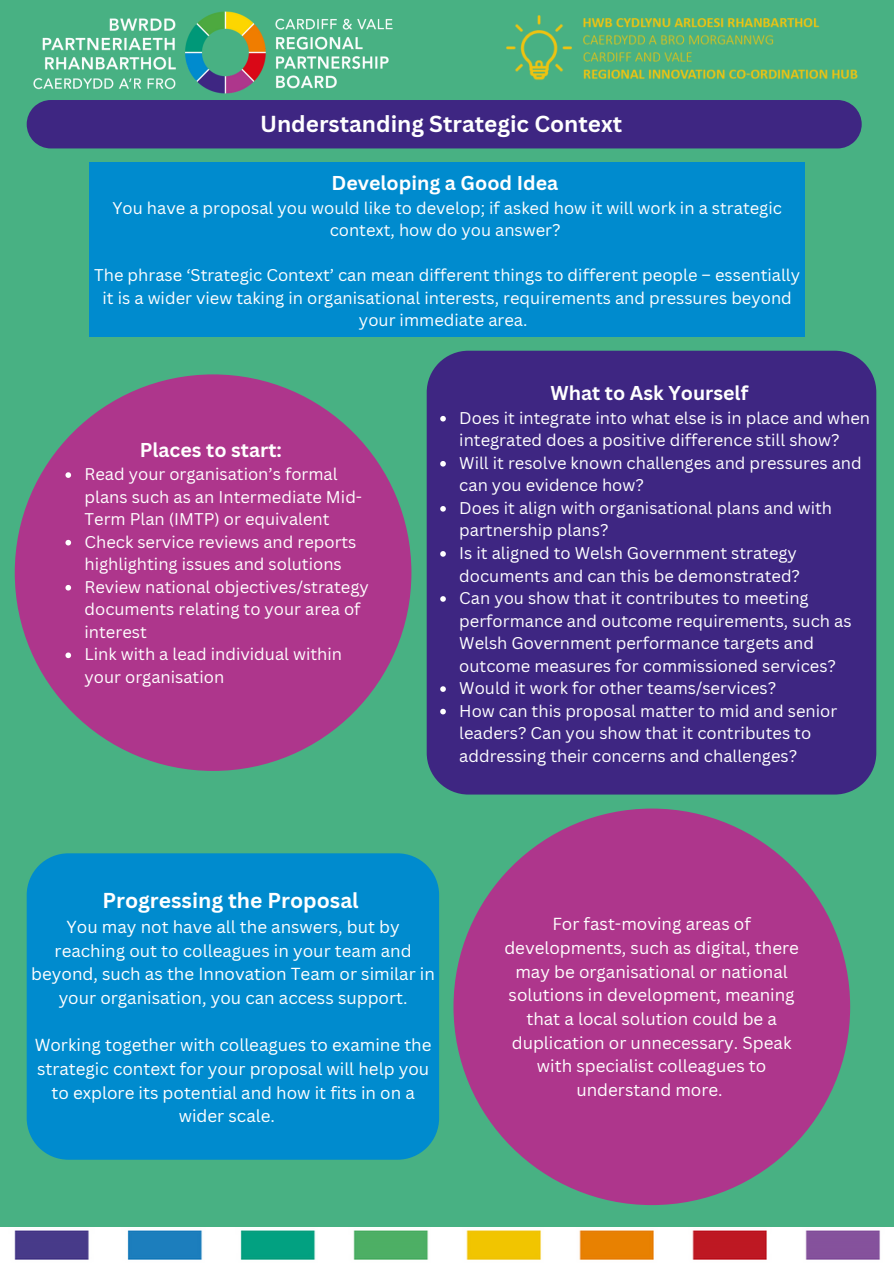
<style>
.page{position:relative;width:894px;height:1264px;background:#fff}
.page>*{position:absolute;margin:0;border:0;box-sizing:border-box;transform-origin:0 0}
.t1{font:700 22.5px "Canva Sans";color:#fff}
.t2{font:700 21px "Canva Sans";color:#fff}
.t3{font:700 19.5px "Canva Sans";color:#fff}
.t4{font:16.95px/23.7px "Canva Sans";color:#fff;text-align:center}
.t5{font:16.5px/22.5px "Canva Sans";color:#fff;text-align:center}
</style>
<div class="page">
<div style="left:0;top:0;width:893px;height:1263px;background:#48b183"></div>
<img style="left:0;top:1227px;width:893px;height:36px">
<img style="left:33px;top:11px;width:360px;height:83px">
<img style="left:506px;top:15px;width:352px;height:65px">
<div style="left:27px;top:100px;width:834px;height:48px;background:#3e2682"></div>
<div style="left:89px;top:162px;width:715px;height:174px;background:#008bce"></div>
<div style="left:15px;top:374px;width:396px;height:397px;background:#ae368c;border-radius:50%"></div>
<svg style="left:65px;top:472px;width:6px;height:6px"></svg>
<svg style="left:65px;top:540px;width:6px;height:5px"></svg>
<svg style="left:65px;top:585px;width:6px;height:5px"></svg>
<svg style="left:65px;top:652px;width:6px;height:6px"></svg>
<div style="left:426px;top:351px;width:450px;height:443px;background:#3e2682"></div>
<svg style="left:440px;top:416px;width:5px;height:5px"></svg>
<svg style="left:440px;top:461px;width:5px;height:5px"></svg>
<svg style="left:440px;top:506px;width:5px;height:5px"></svg>
<svg style="left:440px;top:551px;width:5px;height:5px"></svg>
<svg style="left:440px;top:596px;width:5px;height:5px"></svg>
<svg style="left:440px;top:686px;width:5px;height:6px"></svg>
<svg style="left:440px;top:708px;width:5px;height:6px"></svg>
<div style="left:27px;top:853px;width:412px;height:306px;background:#008bce"></div>
<div style="left:453px;top:808px;width:396px;height:397px;background:#ae368c;border-radius:50%"></div>
<h1 class="t1" style="left:260px;top:107px;width:363px">Understanding Strategic Context</h1>
<p class="t3" style="left:331px;top:169px;width:228px">Developing a Good Idea</p>
<p class="t5" style="left:112px;top:196px;width:670px">You have a proposal you would like to develop; if asked how it will work in a strategic context, how do you answer?</p>
<p class="t5" style="left:94px;top:263px;width:707px">The phrase ‘Strategic Context’ can mean different things to different people – essentially it is a wider view taking in organisational interests, requirements and pressures beyond your immediate area.</p>
<p class="t3" style="left:140px;top:435px;width:144px">Places to start:</p>
<p class="t5" style="left:84px;top:462px;width:286px;text-align:left">Read your organisation’s formal plans such as an Intermediate Mid-<br>Term Plan (IMTP) or equivalent<br>Check service reviews and reports highlighting issues and solutions<br>Review national objectives/strategy documents relating to your area of interest<br>Link with a lead individual within your organisation</p>
<p class="t3" style="left:550px;top:379px;width:199px">What to Ask Yourself</p>
<p class="t5" style="left:459px;top:406px;width:412px;text-align:left">Does it integrate into what else is in place and when integrated does a positive difference still show?<br>Will it resolve known challenges and pressures and can you evidence how?<br>Does it align with organisational plans and with partnership plans?<br>Is it aligned to Welsh Government strategy documents and can this be demonstrated?<br>Can you show that it contributes to meeting performance and outcome requirements, such as Welsh Government performance targets and outcome measures for commissioned services?<br>Would it work for other teams/services?<br>How can this proposal matter to mid and senior leaders? Can you show that it contributes to addressing their concerns and challenges?</p>
<p class="t2" style="left:102px;top:885px;width:258px">Progressing the Proposal</p>
<p class="t4" style="left:31px;top:914px;width:405px">You may not have all the answers, but by reaching out to colleagues in your team and beyond, such as the Innovation Team or similar in your organisation, you can access support.</p>
<p class="t4" style="left:35px;top:1032px;width:398px">Working together with colleagues to examine the</p>
<p class="t4" style="left:37px;top:1056px;width:393px">strategic context for your proposal will help you</p>
<p class="t4" style="left:51px;top:1080px;width:365px">to explore its potential and how it fits in on a</p>
<p class="t4" style="left:179px;top:1103px;width:98px">wider scale.</p>
<p class="t4" style="left:504px;top:911px;width:296px">For fast-moving areas of developments, such as digital, there may be organisational or national solutions in development, meaning that a local solution could be a duplication or unnecessary. Speak with specialist colleagues to understand more.</p>
</div>
